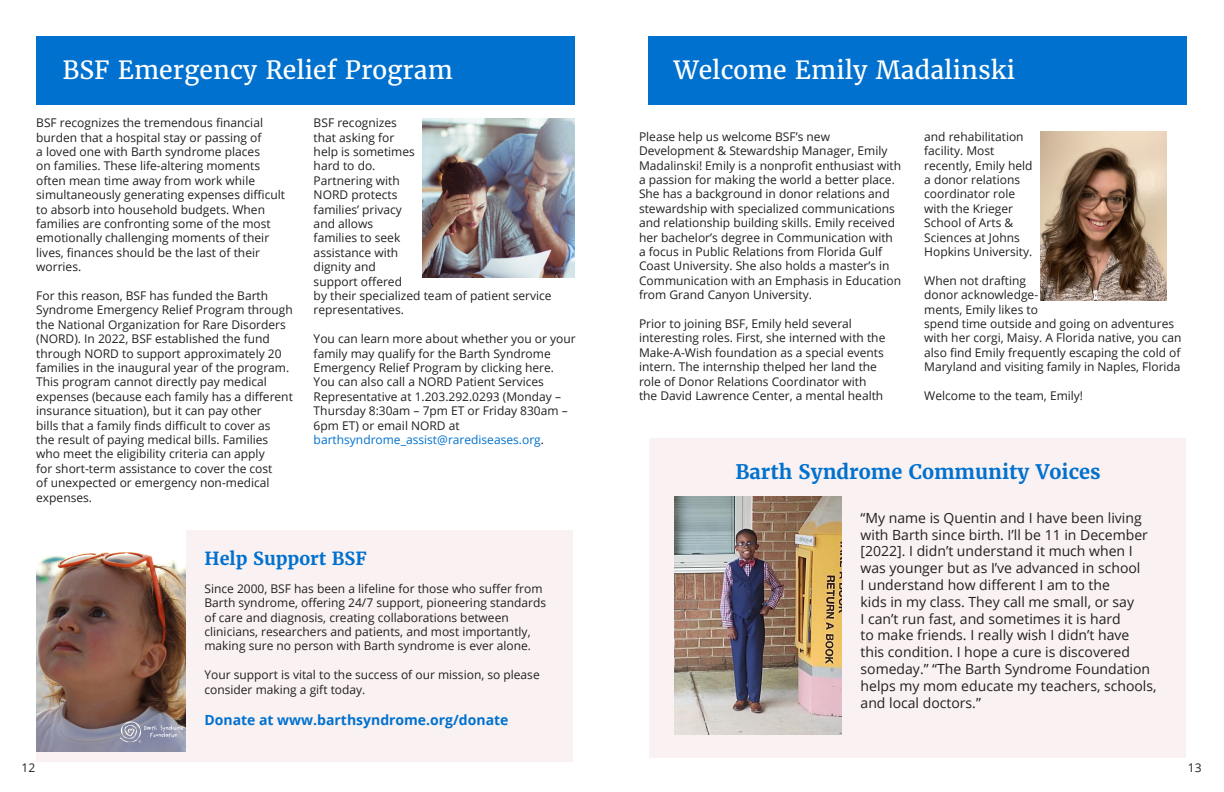
<style>
.page{position:relative;width:1224px;height:792px;background:#fff}
.page>*{position:absolute;margin:0;border:0;box-sizing:border-box;transform-origin:0 0}
.t1{font:25px "Merriweather";color:#fff}
.t2{font:700 20px "Merriweather";color:#0071ce}
.t3{font:700 18px "Merriweather";color:#0071ce}
.t4{font:14px/16.8px "Open Sans";color:#231f20}
.t5{font:700 14px "Open Sans";color:#0071ce}
.t6{font:12px/14.4px "Open Sans";color:#231f20}
.s1{color:#0071ce}
</style>
<div class="page">
<div style="left:36px;top:36px;width:540px;height:68px;background:#0071ce"></div>
<img style="left:422px;top:118px;width:152px;height:159px">
<img style="left:1040px;top:132px;width:127px;height:168px">
<div style="left:648px;top:36px;width:539px;height:68px;background:#0071ce"></div>
<div style="left:36px;top:530px;width:537px;height:232px;background:#faf1f2"></div>
<img style="left:36px;top:530px;width:150px;height:222px">
<div style="left:650px;top:438px;width:536px;height:320px;background:#faf1f2"></div>
<img style="left:674px;top:497px;width:168px;height:238px">
<h1 class="t1" style="left:62px;top:54px;width:392px">BSF Emergency Relief Program</h1>
<p class="t6" style="left:36px;top:115px;width:250px">BSF recognizes the tremendous financial burden that a hospital stay or passing of<br>a loved one with Barth syndrome places<br>on families. These life-altering moments often mean time away from work while simultaneously generating expenses difficult to absorb into household budgets. When families are confronting some of the most emotionally challenging moments of their lives, finances should be the last of their worries.</p>
<p class="t6" style="left:36px;top:288px;width:258px">For this reason, BSF has funded the Barth Syndrome Emergency Relief Program through the National Organization for Rare Disorders (NORD). In 2022, BSF established the fund through NORD to support approximately 20 families in the inaugural year of the program.<br>This program cannot directly pay medical expenses (because each family has a different insurance situation), but it can pay other<br>bills that a family finds difficult to cover as<br>the result of paying medical bills. Families who meet the eligibility criteria can apply<br>for short-term assistance to cover the cost<br>of unexpected or emergency non-medical expenses.</p>
<p class="t6" style="left:314px;top:115px;width:239px">BSF recognizes<br>that asking for<br>help is sometimes<br>hard to do.<br>Partnering with<br>NORD protects<br>families’ privacy<br>and allows<br>families to seek<br>assistance with<br>dignity and<br>support offered<br>by their specialized team of patient service representatives.</p>
<p class="t6" style="left:314px;top:331px;width:264px">You can learn more about whether you or your family may qualify for the Barth Syndrome Emergency Relief Program by clicking here.<br>You can also call a NORD Patient Services Representative at 1.203.292.0293 (Monday – Thursday 8:30am – 7pm ET or Friday 830am – 6pm ET) or email NORD at <span class="s1">barthsyndrome_assist@rarediseases.org</span>.</p>
<h3 class="t3" style="left:204px;top:547px;width:164px">Help Support BSF</h3>
<p class="t6" style="left:204px;top:581px;width:343px">Since 2000, BSF has been a lifeline for those who suffer from Barth syndrome, offering 24/7 support, pioneering standards of care and diagnosis, creating collaborations between clinicians, researchers and patients, and most importantly, making sure no person with Barth syndrome is ever alone.</p>
<p class="t6" style="left:204px;top:667px;width:337px">Your support is vital to the success of our mission, so please consider making a gift today.</p>
<p class="t5" style="left:204px;top:710px;width:305px">Donate at www.barthsyndrome.org/donate</p>
<h1 class="t1" style="left:674px;top:54px;width:343px">Welcome Emily Madalinski</h1>
<p class="t6" style="left:639px;top:129px;width:264px">Please help us welcome BSF’s new Development &amp; Stewardship Manager, Emily Madalinski! Emily is a nonprofit enthusiast with a passion for making the world a better place.<br>She has a background in donor relations and stewardship with specialized communications and relationship building skills. Emily received her bachelor’s degree in Communication with a focus in Public Relations from Florida Gulf Coast University. She also holds a master’s in Communication with an Emphasis in Education from Grand Canyon University.</p>
<p class="t6" style="left:639px;top:316px;width:248px">Prior to joining BSF, Emily held several interesting roles. First, she interned with the Make-A-Wish foundation as a special events intern. The internship thelped her land the role of Donor Relations Coordinator with the David Lawrence Center, a mental health</p>
<p class="t6" style="left:924px;top:129px;width:110px">and rehabilitation facility. Most recently, Emily held a donor relations coordinator role with the Krieger<br>School of Arts &amp;<br>Sciences at Johns<br>Hopkins University.</p>
<p class="t6" style="left:924px;top:273px;width:259px">When not drafting<br>donor acknowledge-<br>ments, Emily likes to<br>spend time outside and going on adventures with her corgi, Maisy. A Florida native, you can also find Emily frequently escaping the cold of Maryland and visiting family in Naples, Florida</p>
<p class="t6" style="left:924px;top:388px;width:160px">Welcome to the team, Emily!</p>
<h2 class="t2" style="left:735px;top:459px;width:367px">Barth Syndrome Community Voices</h2>
<p class="t4" style="left:861px;top:509px;width:298px">“My name is Quentin and I have been living with Barth since birth. I’ll be 11 in December [2022]. I didn’t understand it much when I was younger but as I’ve advanced in school<br>I understand how different I am to the<br>kids in my class. They call me small, or say<br>I can’t run fast, and sometimes it is hard<br>to make friends. I really wish I didn’t have this condition. I hope a cure is discovered someday.” “The Barth Syndrome Foundation helps my mom educate my teachers, schools, and local doctors.”</p>
<p class="t6" style="left:22px;top:761px;width:15px">12</p>
<p class="t6" style="left:1188px;top:761px;width:15px">13</p>
</div>
